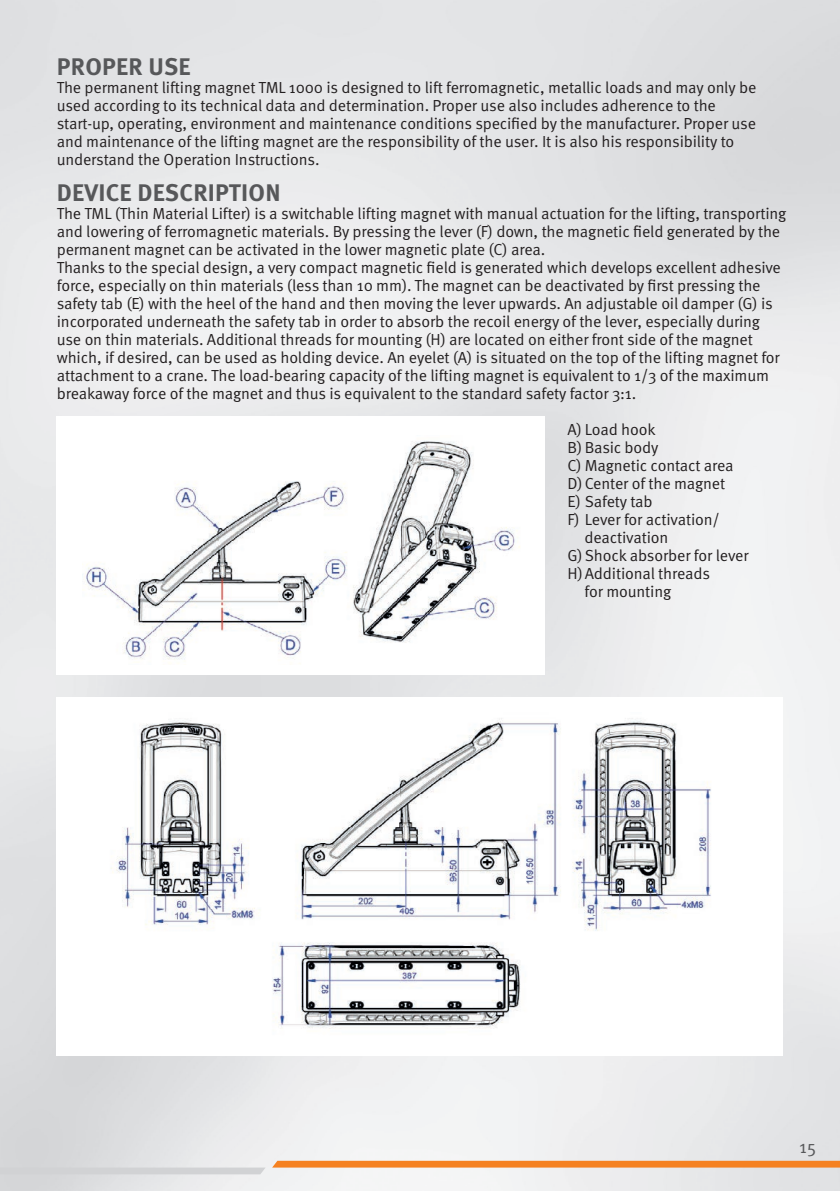
<style>
.page{position:relative;width:840px;height:1191px;background:#fff}
.page>*{position:absolute;margin:0;border:0;box-sizing:border-box;transform-origin:0 0}
.Ü2_12pt_grau{font:700 24px "Meta OT";letter-spacing:.01em;color:#57585a}
.t1{font:18px "Meta OT";color:#57585a}
.Fließtext{font:16px/18px "Meta OT";letter-spacing:-.01em;color:#231f20}
</style>
<div class="page">
<svg style="left:272px;top:1160px;width:567px;height:7px;background:#f48d39"></svg>
<svg style="left:0;top:1167px;width:265px;height:7px;background:#d2d3d5"></svg>
<img style="left:82px;top:441px;width:438px;height:219px">
<img style="left:110px;top:712px;width:602px;height:323px">
<p class="Ü2_12pt_grau" style="left:57px;top:52px;width:135px">PROPER USE</p>
<p class="Fließtext" style="left:57px;top:79px;width:700px">The permanent lifting magnet TML 1000 is designed to lift ferromagnetic, metallic loads and may only be used according to its technical data and determination. Proper use also includes adherence to the start-up, operating, environment and maintenance conditions specified by the manufacturer. Proper use and maintenance of the lifting magnet are the responsibility of the user. It is also his responsibility to understand the Operation Instructions.</p>
<p class="Ü2_12pt_grau" style="left:57px;top:178px;width:225px">DEVICE DESCRIPTION</p>
<p class="Fließtext" style="left:57px;top:205px;width:730px">The TML (Thin Material Lifter) is a switchable lifting magnet with manual actuation for the lifting, transporting and lowering of ferromagnetic materials. By pressing the lever (F) down, the magnetic field generated by the permanent magnet can be activated in the lower magnetic plate (C) area.</p>
<p class="Fließtext" style="left:57px;top:259px;width:725px">Thanks to the special design, a very compact magnetic field is generated which develops excellent adhesive force, especially on thin materials (less than 10 mm). The magnet can be deactivated by first pressing the safety tab (E) with the heel of the hand and then moving the lever upwards. An adjustable oil damper (G) is incorporated underneath the safety tab in order to absorb the recoil energy of the lever, especially during use on thin materials. Additional threads for mounting (H) are located on either front side of the magnet which, if desired, can be used as holding device. An eyelet (A) is situated on the top of the lifting magnet for attachment to a crane. The load-bearing capacity of the lifting magnet is equivalent to 1/3 of the maximum breakaway force of the magnet and thus is equivalent to the standard safety factor 3:1.</p>
<p class="Fließtext" style="left:567px;top:421px;width:89px">A) Load hook</p>
<p class="Fließtext" style="left:567px;top:439px;width:92px">B) Basic body</p>
<p class="Fließtext" style="left:567px;top:457px;width:167px">C) Magnetic contact area</p>
<p class="Fließtext" style="left:567px;top:475px;width:159px">D)Center of the magnet</p>
<p class="Fließtext" style="left:567px;top:493px;width:87px">E) Safety tab</p>
<p class="Fließtext" style="left:584px;top:511px;width:137px;text-indent:-17px">F) Lever for activation/ deactivation</p>
<p class="Fließtext" style="left:567px;top:547px;width:182px">G)Shock absorber for lever</p>
<p class="Fließtext" style="left:584px;top:565px;width:127px;text-indent:-17px">H)Additional threads for mounting</p>
<p class="t1" style="left:798px;top:1136px;width:18px">15</p>
</div>
